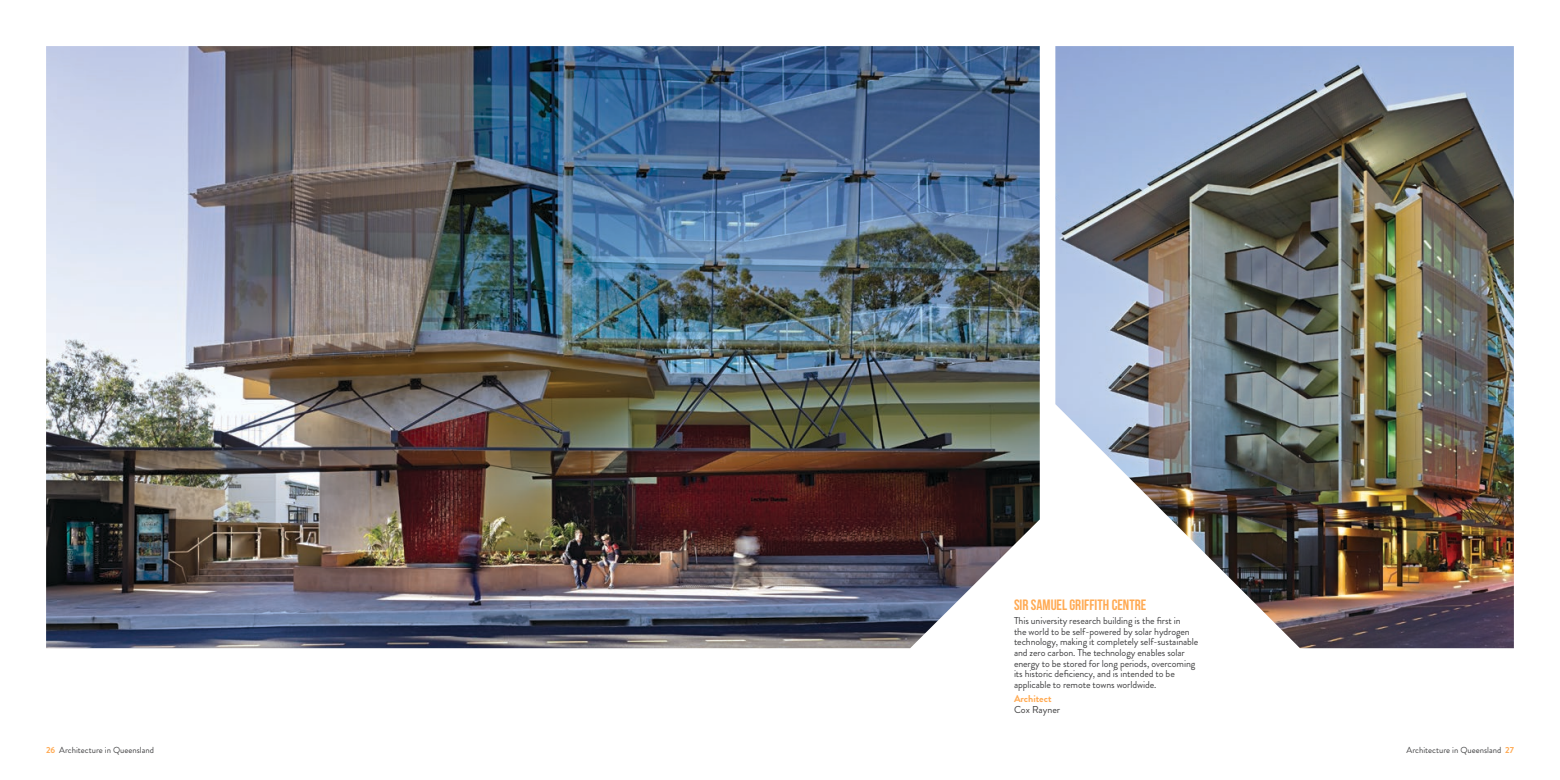
<style>
.page{position:relative;width:1560px;height:780px;background:#fff}
.page>*{position:absolute;margin:0;border:0;box-sizing:border-box;transform-origin:0 0}
.t1{font:15px "Bebas Neue";color:#ffaa53}
.t2{font:10px/10.6px "Brandon Grotesque";letter-spacing:-.01em;color:#414142}
.t3{font:700 10px "Brandon Grotesque";color:#ffaa53}
.t4{font:8.75px "Brandon Grotesque";color:#414142}
.s1{font-weight:700;color:#ffaa53}
</style>
<div class="page">
<img style="left:1055px;top:46px;width:458px;height:602px">
<img style="left:46px;top:46px;width:993px;height:602px">
<h1 class="t1" style="left:1013px;top:596px;width:134px">SIR SAMUEL GRIFFITH CENTRE</h1>
<p class="t2" style="left:1013px;top:615px;width:186px">This university research building is the first in<br>the world to be self-powered by solar hydrogen technology, making it completely self-sustainable and zero carbon. The technology enables solar energy to be stored for long periods, overcoming its historic deficiency, and is intended to be applicable to remote towns worldwide.</p>
<p class="t3" style="left:1013px;top:691px;width:39px">Architect</p>
<p class="t2" style="left:1013px;top:704px;width:48px">Cox Rayner</p>
<p class="t4" style="left:46px;top:743px;width:109px"><span class="s1">26</span> Architecture in Queensland</p>
<p class="t4" style="left:1406px;top:743px;width:109px">Architecture in Queensland <span class="s1">27</span></p>
</div>
